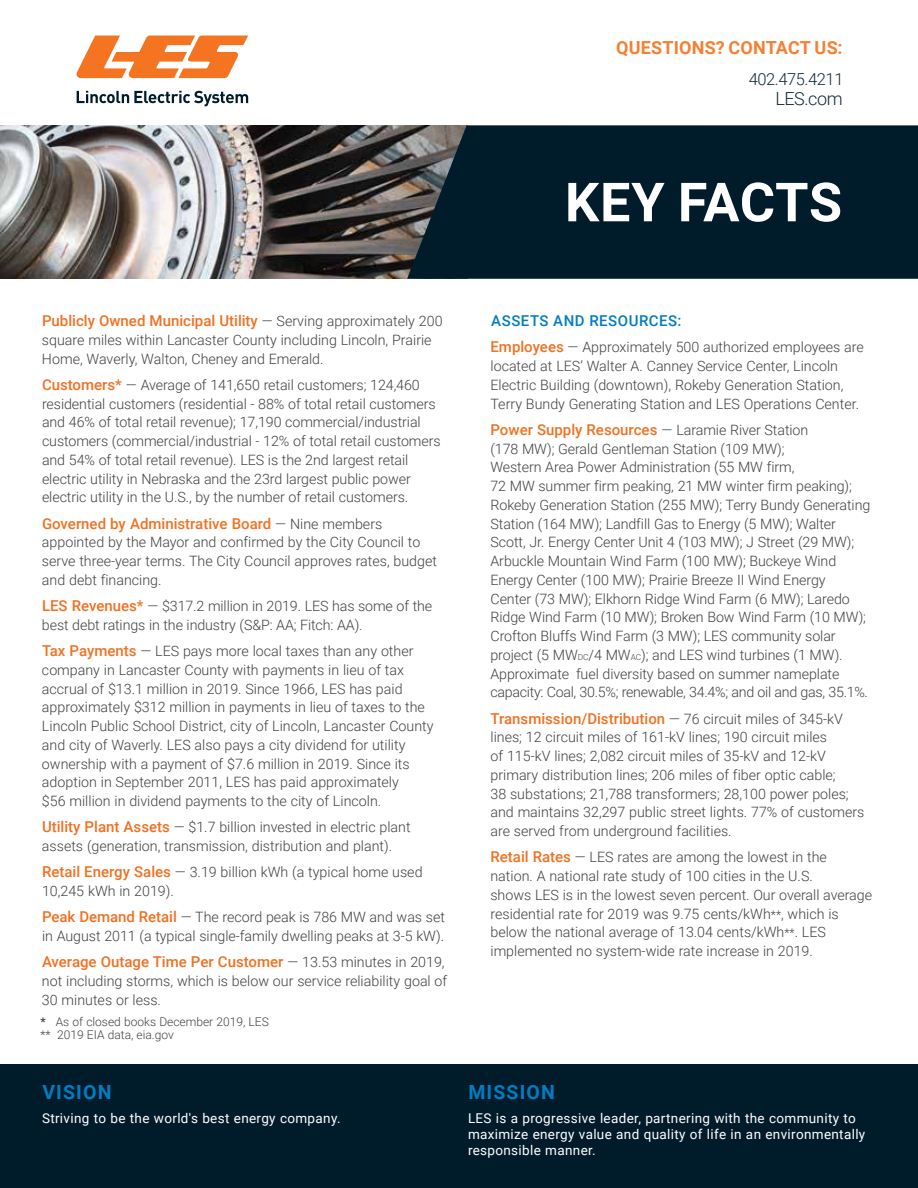
<style>
.page{position:relative;width:918px;height:1188px;background:#fff}
.page>*{position:absolute;margin:0;border:0;box-sizing:border-box;transform-origin:0 0}
.t1{font:700 54px "Roboto";letter-spacing:.005em;color:#fff}
.t2{font:700 19.5px "Roboto";letter-spacing:.06em;color:#007dc3}
.t3{font:700 18px "Roboto";letter-spacing:.01em;color:#f58032}
.t4{font:300 18px "Roboto";letter-spacing:-.025em;color:#132a38}
.t5{font:300 16.5px "Roboto";letter-spacing:-.025em;color:#132a38}
.t6{font:500 15px "Roboto";color:#f07122}
.t7{font:500 15px "Roboto";letter-spacing:.035em;color:#007dc3}
.t8{font:300 14.25px/18.8px "Roboto";color:#414042}
.t9{font:13.5px/16.2px "Roboto";letter-spacing:.025em;color:#fff}
.t10{font:300 12px/13.5px "Roboto";color:#414042}
.s1{font-weight:300;font-size:14.25px;color:#414042}
.s2{font-weight:500;font-size:15px;color:#f07122}
.s3{font-weight:500;font-size:15px;color:#fff}
.s4{font-weight:500}
.s5{font-size:8.25px}
.s6{font-size:12px}
</style>
<div class="page">
<img style="left:0;top:125px;width:407px;height:154px">
<svg style="left:407px;top:125px;width:511px;height:154px;background:#07212f"></svg>
<svg style="left:77px;top:91px;width:171px;height:15px"></svg>
<svg style="left:76px;top:36px;width:172px;height:42px"></svg>
<div style="left:0;top:1064px;width:918px;height:124px;background:#001c2b"></div>
<p class="t3" style="left:616px;top:35px;width:228px">QUESTIONS? CONTACT US:</p>
<p class="t5" style="left:749px;top:67px;width:96px">402.475.4211</p>
<p class="t4" style="left:775px;top:86px;width:69px">LES.com</p>
<h1 class="t1" style="left:565px;top:164px;width:279px">KEY FACTS</h1>
<p class="t6" style="left:42px;top:310px;width:402px">Publicly Owned Municipal Utility <span class="s1">— Serving approximately 200</span></p>
<p class="t8" style="left:42px;top:330px;width:391px">square miles within Lancaster County including Lincoln, Prairie<br>Home, Waverly, Walton, Cheney and Emerald.</p>
<p class="t8" style="left:42px;top:375px;width:400px"><span class="s2">Customers*</span> — Average of 141,650 retail customers; 124,460 residential customers (residential - 88% of total retail customers and 46% of total retail revenue); 17,190 commercial/industrial customers (commercial/industrial - 12% of total retail customers and 54% of total retail revenue). LES is the 2nd largest retail electric utility in Nebraska and the 23rd largest public power electric utility in the U.S., by the number of retail customers.</p>
<p class="t6" style="left:42px;top:513px;width:342px">Governed by Administrative Board <span class="s1">— Nine members</span></p>
<p class="t8" style="left:42px;top:532px;width:397px">appointed by the Mayor and confirmed by the City Council to serve three-year terms. The City Council approves rates, budget and debt financing.</p>
<p class="t8" style="left:42px;top:596px;width:392px"><span class="s2">LES Revenues*</span> — $317.2 million in 2019. LES has some of the best debt ratings in the industry (S&amp;P: AA; Fitch: AA).</p>
<p class="t8" style="left:42px;top:641px;width:393px"><span class="s2">Tax Payments</span> — LES pays more local taxes than any other company in Lancaster County with payments in lieu of tax accrual of $13.1 million in 2019. Since 1966, LES has paid approximately $312 million in payments in lieu of taxes to the Lincoln Public School District, city of Lincoln, Lancaster County and city of Waverly. LES also pays a city dividend for utility ownership with a payment of $7.6 million in 2019. Since its adoption in September 2011, LES has paid approximately<br>$56 million in dividend payments to the city of Lincoln.</p>
<p class="t8" style="left:42px;top:817px;width:370px"><span class="s2">Utility Plant Assets</span> — $1.7 billion invested in electric plant assets (generation, transmission, distribution and plant).</p>
<p class="t8" style="left:42px;top:862px;width:382px"><span class="s2">Retail Energy Sales</span> — 3.19 billion kWh (a typical home used<br>10,245 kWh in 2019).</p>
<p class="t8" style="left:42px;top:907px;width:404px"><span class="s3">Peak Demand Retail</span> — The record peak is 786 MW and was set in August 2011 (a typical single-family dwelling peaks at 3-5 kW).</p>
<p class="t6" style="left:42px;top:952px;width:404px">Average Outage Time Per Customer <span class="s1">— 13.53 minutes in 2019,</span></p>
<p class="t8" style="left:42px;top:971px;width:407px">not including storms, which is below our service reliability goal of<br>30 minutes or less.</p>
<p class="t10" style="left:40px;top:1015px;width:230px"><span class="s4">*</span> As of closed books December 2019, LES ** 2019 EIA data, eia.gov</p>
<h2 class="t2" style="left:42px;top:1078px;width:71px">VISION</h2>
<p class="t9" style="left:42px;top:1109px;width:300px">Striving to be the world's best energy company.</p>
<p class="t7" style="left:491px;top:310px;width:192px">ASSETS AND RESOURCES:</p>
<p class="t8" style="left:490px;top:337px;width:375px"><span class="s2">Employees</span> — Approximately 500 authorized employees are located at LES’ Walter A. Canney Service Center, Lincoln Electric Building (downtown), Rokeby Generation Station, Terry Bundy Generating Station and LES Operations Center.</p>
<p class="t6" style="left:490px;top:419px;width:319px">Power Supply Resources <span class="s1">— Laramie River Station</span></p>
<p class="t8" style="left:490px;top:439px;width:382px">(178 MW); Gerald Gentleman Station (109 MW);<br>Western Area Power Administration (55 MW firm,<br>72 MW summer firm peaking, 21 MW winter firm peaking); Rokeby Generation Station (255 MW); Terry Bundy Generating Station (164 MW); Landfill Gas to Energy (5 MW); Walter Scott, Jr. Energy Center Unit 4 (103 MW); J Street (29 MW); Arbuckle Mountain Wind Farm (100 MW); Buckeye Wind Energy Center (100 MW); Prairie Breeze II Wind Energy<br>Center (73 MW); Elkhorn Ridge Wind Farm (6 MW); Laredo Ridge Wind Farm (10 MW); Broken Bow Wind Farm (10 MW); Crofton Bluffs Wind Farm (3 MW); LES community solar project (5 MW<span class="s5">DC</span>/4 MW<span class="s5">AC</span>); and LES wind turbines (1 MW).<br>Approximate fuel diversity based on summer nameplate capacity: Coal, 30.5%; renewable, 34.4%; and oil and gas, 35.1%.</p>
<p class="t6" style="left:490px;top:708px;width:354px">Transmission/Distribution <span class="s1">— 76 circuit miles of 345-kV</span></p>
<p class="t8" style="left:491px;top:727px;width:376px">lines; 12 circuit miles of 161-kV lines; 190 circuit miles<br>of 115-kV lines; 2,082 circuit miles of 35-kV and 12-kV primary distribution lines; 206 miles of fiber optic cable;<br>38 substations; 21,788 transformers; 28,100 power poles; and maintains 32,297 public street lights. 77% of customers are served from underground facilities.</p>
<p class="t8" style="left:490px;top:847px;width:383px"><span class="s2">Retail Rates</span> — LES rates are among the lowest in the nation. A national rate study of 100 cities in the U.S.<br>shows LES is in the lowest seven percent. Our overall average residential rate for 2019 was 9.75 cents/kWh<span class="s6">**</span>, which is below the national average of 13.04 cents/kWh<span class="s6">**</span>. LES implemented no system-wide rate increase in 2019.</p>
<h2 class="t2" style="left:468px;top:1078px;width:88px">MISSION</h2>
<p class="t9" style="left:468px;top:1109px;width:399px">LES is a progressive leader, partnering with the community to maximize energy value and quality of life in an environmentally responsible manner.</p>
</div>
